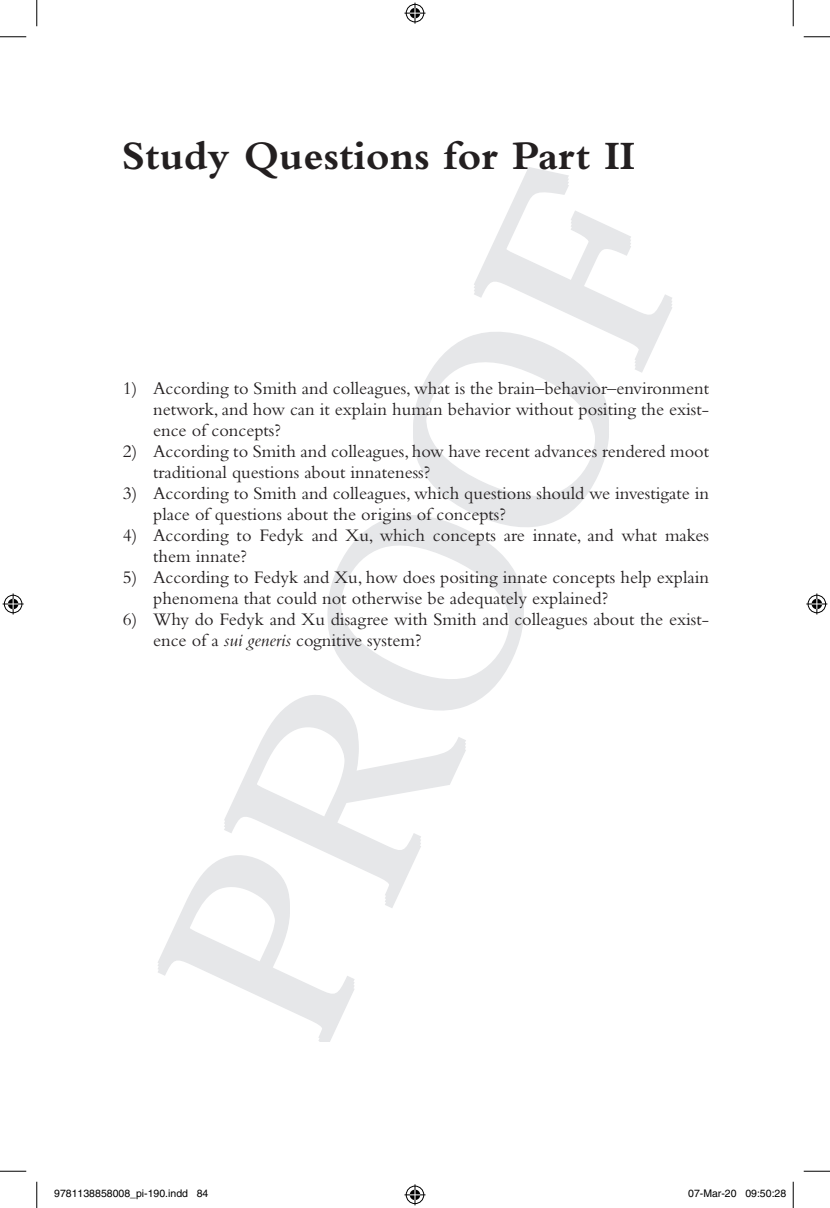
<style>
.page{position:relative;width:830px;height:1208px;background:#fff}
.page>*{position:absolute;margin:0;border:0;box-sizing:border-box;transform-origin:0 0}
.t1{font:700 42px "Bembo Std";color:#231f20}
.t2{font:18.38px/21px "Bembo Std";color:#231f20}
.t3{font:10.5px "Helvetica";color:#000}
.s1{font-style:italic}
</style>
<div class="page">
<svg style="left:158px;top:858px;width:196px;height:183px"></svg>
<svg style="left:224px;top:695px;width:242px;height:203px"></svg>
<svg style="left:324px;top:167px;width:348px;height:546px"></svg>
<svg style="left:0;top:36px;width:26px;height:1px"></svg>
<svg style="left:803px;top:36px;width:27px;height:1px"></svg>
<svg style="left:0;top:1170px;width:26px;height:1px"></svg>
<svg style="left:803px;top:1170px;width:27px;height:1px"></svg>
<svg style="left:36px;top:0;width:1px;height:26px"></svg>
<svg style="left:36px;top:1181px;width:1px;height:27px"></svg>
<svg style="left:792px;top:0;width:1px;height:26px"></svg>
<svg style="left:792px;top:1181px;width:1px;height:27px"></svg>
<svg style="left:404px;top:3px;width:21px;height:21px"></svg>
<svg style="left:404px;top:1184px;width:21px;height:21px"></svg>
<svg style="left:3px;top:593px;width:21px;height:21px"></svg>
<svg style="left:806px;top:593px;width:21px;height:21px"></svg>
<div style="left:688px;top:1189px;width:6px;height:9px;border:1px solid #fff;border-radius:50%"></div>
<svg style="left:689px;top:1189px;width:5px;height:9px"></svg>
<div style="left:730px;top:1189px;width:6px;height:9px;border:1px solid #fff;border-radius:50%"></div>
<div style="left:745px;top:1189px;width:6px;height:9px;border:1px solid #fff;border-radius:50%"></div>
<svg style="left:746px;top:1189px;width:5px;height:9px"></svg>
<h1 class="t1" style="left:122px;top:132px;width:515px">Study Questions for Part II</h1>
<p class="t2" style="left:153px;top:377px;width:557px;text-align:justify;text-indent:-30px">1) According to Smith and colleagues, what is the brain–behavior–environment network, and how can it explain human behavior without positing the exist&shy;ence of concepts?</p>
<p class="t2" style="left:153px;top:440px;width:557px;text-indent:-30px">2) According to Smith and colleagues, how have recent advances rendered moot traditional questions about innateness?</p>
<p class="t2" style="left:153px;top:482px;width:557px;text-indent:-30px">3) According to Smith and colleagues, which questions should we investigate in place of questions about the origins of concepts?</p>
<p class="t2" style="left:153px;top:524px;width:557px;text-indent:-30px">4) According to Fedyk and Xu, which concepts are innate, and what makes them innate?</p>
<p class="t2" style="left:153px;top:566px;width:557px;text-indent:-30px">5) According to Fedyk and Xu, how does positing innate concepts help explain phenomena that could not otherwise be adequately explained?</p>
<p class="t2" style="left:153px;top:608px;width:557px;text-indent:-30px">6) Why do Fedyk and Xu disagree with Smith and colleagues about the exist&shy;ence of a <span class="s1">sui generis</span> cognitive system?</p>
<p class="t3" style="left:54px;top:1187px;width:156px">9781138858008_pi-190.indd 84</p>
<p class="t3" style="left:688px;top:1187px;width:100px">07-Mar-20 09:50:28</p>
</div>
